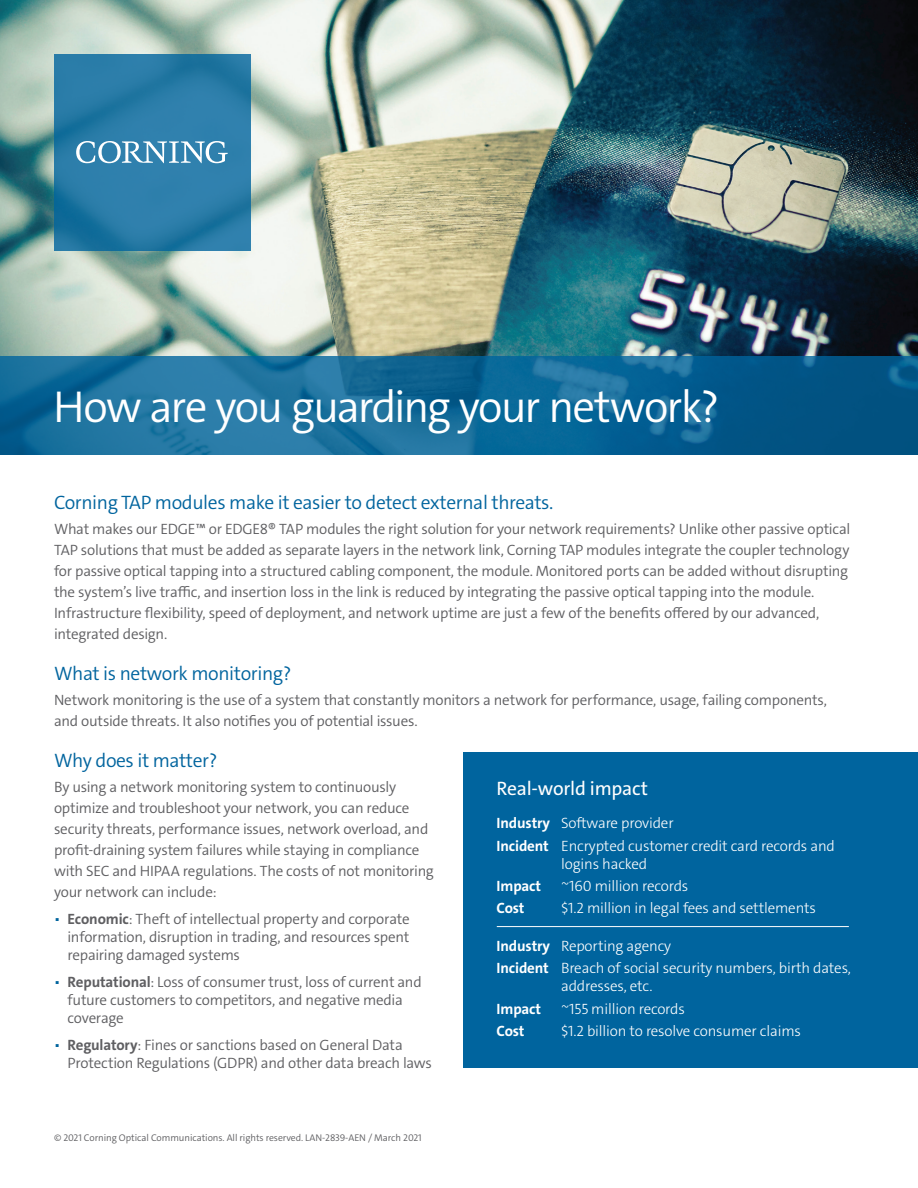
<style>
.page{position:relative;width:918px;height:1188px;background:#fff}
.page>*{position:absolute;margin:0;border:0;box-sizing:border-box;transform-origin:0 0}
.t1{font:300 45px "The Sans C4 s";letter-spacing:-.04em;color:#fff}
.Body_Copy{font:300 19.5px "The Sans C4 s";letter-spacing:-.02em;color:#00649e}
.t2{font:19.5px "The Sans C4 s";letter-spacing:-.01em;color:#fff}
.Body_Copy-2{font:300 15px/21px "The Sans C4 s";letter-spacing:-.015em;color:#5f5f62}
.t3{font:300 15px/18px "The Sans C4 s";letter-spacing:-.01em;color:#fff}
.t4{font:700 15px "The Sans C4 s";letter-spacing:-.01em;color:#fff}
.t5{font:300 9.75px "The Sans C4 s";letter-spacing:-.005em;color:#5f5f62}
.s1{color:#00649e}
.s2{font-weight:700}
</style>
<div class="page">
<img style="left:0;top:0;width:918px;height:357px">
<svg style="left:54px;top:54px;width:196px;height:196px;background:#277aa7"></svg>
<svg style="left:76px;top:141px;width:152px;height:22px"></svg>
<svg style="left:0;top:357px;width:918px;height:98px;background:#126896"></svg>
<div style="left:463px;top:753px;width:455px;height:315px;background:#00649e"></div>
<hr style="left:497px;top:926px;width:352px;height:1px;background:#fff">
<p class="t1" style="left:53px;top:378px;width:668px">How are you guarding your network?</p>
<p class="Body_Copy" style="left:54px;top:490px;width:501px">Corning TAP modules make it easier to detect external threats.</p>
<p class="Body_Copy-2" style="left:54px;top:519px;width:798px">What makes our EDGE™ or EDGE8® TAP modules the right solution for your network requirements? Unlike other passive optical TAP solutions that must be added as separate layers in the network link, Corning TAP modules integrate the coupler technology for passive optical tapping into a structured cabling component, the module. Monitored ports can be added without disrupting the system’s live traffic, and insertion loss in the link is reduced by integrating the passive optical tapping into the module.<br>Infrastructure flexibility, speed of deployment, and network uptime are just a few of the benefits offered by our advanced, integrated design.</p>
<p class="Body_Copy" style="left:54px;top:661px;width:239px">What is network monitoring?</p>
<p class="Body_Copy-2" style="left:54px;top:690px;width:775px">Network monitoring is the use of a system that constantly monitors a network for performance, usage, failing components, and outside threats. It also notifies you of potential issues.</p>
<p class="Body_Copy" style="left:54px;top:748px;width:165px">Why does it matter?</p>
<p class="Body_Copy-2" style="left:54px;top:777px;width:381px">By using a network monitoring system to continuously optimize and troubleshoot your network, you can reduce security threats, performance issues, network overload, and profit-draining system failures while staying in compliance with SEC and HIPAA regulations. The costs of not monitoring your network can include:</p>
<p class="Body_Copy-2" style="left:68px;top:910px;width:344px;line-height:18px;text-align:justify;text-indent:-14px"><span class="s1">•</span> <span class="s2">Economic</span>: Theft of intellectual property and corporate information, disruption in trading, and resources spent repairing damaged systems</p>
<p class="Body_Copy-2" style="left:68px;top:973px;width:356px;line-height:18px;text-indent:-14px"><span class="s1">•</span> <span class="s2">Reputational</span>: Loss of consumer trust, loss of current and future customers to competitors, and negative media coverage</p>
<p class="Body_Copy-2" style="left:68px;top:1036px;width:366px;line-height:18px;text-indent:-14px"><span class="s1">•</span> <span class="s2">Regulatory</span>: Fines or sanctions based on General Data<br>Protection Regulations (GDPR) and other data breach laws</p>
<p class="t2" style="left:497px;top:776px;width:153px">Real-world impact</p>
<p class="t3" style="left:497px;top:814px;width:179px"><span class="s2">Industry</span> Software provider</p>
<p class="t3" style="left:561px;top:837px;width:275px;text-indent:-64px"><span class="s2">Incident</span> Encrypted customer credit card records and logins hacked</p>
<p class="t4" style="left:497px;top:876px;width:46px">Impact</p>
<p class="t3" style="left:561px;top:877px;width:129px">~160 million records</p>
<p class="t4" style="left:497px;top:899px;width:29px">Cost</p>
<p class="t3" style="left:561px;top:899px;width:256px">$1.2 million in legal fees and settlements</p>
<p class="t3" style="left:497px;top:937px;width:176px"><span class="s2">Industry</span> Reporting agency</p>
<p class="t3" style="left:561px;top:959px;width:291px;text-indent:-64px"><span class="s2">Incident</span> Breach of social security numbers, birth dates, addresses, etc.</p>
<p class="t4" style="left:497px;top:999px;width:46px">Impact</p>
<p class="t3" style="left:561px;top:1000px;width:125px">~155 million records</p>
<p class="t4" style="left:497px;top:1021px;width:29px">Cost</p>
<p class="t3" style="left:561px;top:1022px;width:241px">$1.2 billion to resolve consumer claims</p>
<p class="t5" style="left:54px;top:1132px;width:369px">© 2021 Corning Optical Communications. All rights reserved. LAN-2839-AEN / March 2021</p>
</div>
